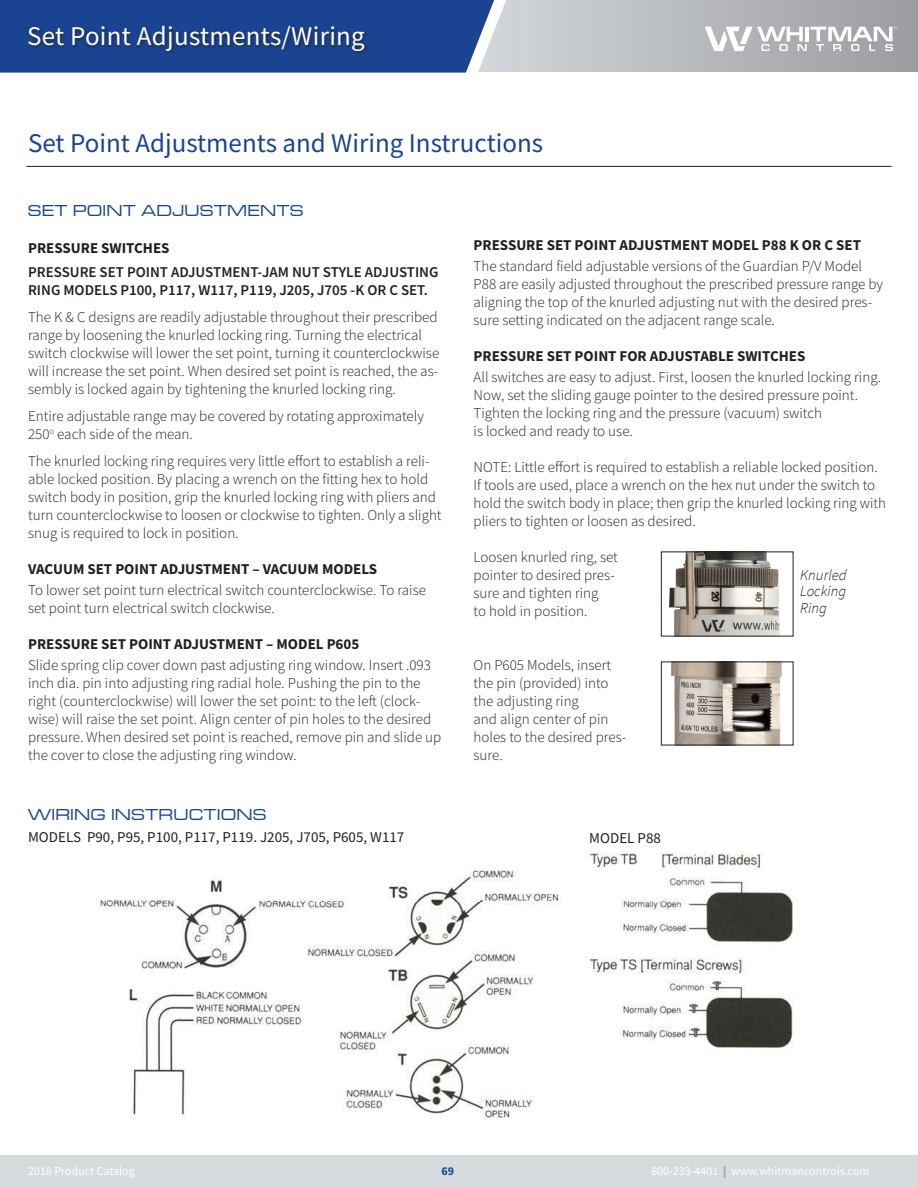
<style>
.page{position:relative;width:918px;height:1188px;background:#fff}
.page>*{position:absolute;margin:0;border:0;box-sizing:border-box;transform-origin:0 0}
.t1{font:27px "Source Sans Pro";color:#1a4492}
.t2{font:27px "Source Sans Pro";letter-spacing:.01em;color:#fff}
.t3{font:16.5px "Microgramma D Medi Exte";letter-spacing:.05em;color:#1a4492}
.t4{font:300 15px/18px "Source Sans Pro";color:#231f20}
.t5{font:700 15px "Source Sans Pro";color:#231f20}
.t6{font:600 15px/18px "Source Sans Pro";color:#231f20}
.t7{font:15px "Source Sans Pro";color:#231f20}
.t8{font:italic 300 15px/16.5px "Source Sans Pro";color:#231f20;text-align:justify}
.t9{font:12px "Source Sans Pro";color:#fff}
.t10{font:700 12px "Source Sans Pro";color:#1a4492}
.s1{font-weight:700;color:#939598}
</style>
<div class="page">
<div style="left:0;top:1156px;width:918px;height:32px;background:#d7dbde"></div>
<svg style="left:523px;top:0;width:395px;height:72px;background:#b6b9bc"></svg>
<svg style="left:0;top:0;width:523px;height:73px;background:#32579c"></svg>
<svg style="left:705px;top:27px;width:192px;height:24px"></svg>
<div style="left:26px;top:24px;width:344px;height:32px;background:#231f20;opacity:.75"></div>
<hr style="left:26px;top:166px;width:866px;height:1px;background:#231f20">
<img style="left:99px;top:846px;width:694px;height:272px">
<img style="left:671px;top:664px;width:111px;height:79px">
<div style="left:661px;top:662px;width:132px;height:83px;border:1px solid #231f20"></div>
<img style="left:669px;top:554px;width:110px;height:80px">
<div style="left:661px;top:552px;width:132px;height:84px;border:1px solid #231f20"></div>
<div style="left:17px;top:798px;width:416px;height:72px;background:#fff"></div>
<h1 class="t2" style="left:27px;top:19px;width:339px">Set Point Adjustments/Wiring</h1>
<h1 class="t1" style="left:28px;top:126px;width:517px">Set Point Adjustments and Wiring Instructions</h1>
<p class="t3" style="left:28px;top:200px;width:277px">SET POINT ADJUSTMENTS</p>
<p class="t5" style="left:28px;top:238px;width:143px">PRESSURE SWITCHES</p>
<p class="t6" style="left:28px;top:263px;width:412px">PRESSURE SET POINT ADJUSTMENT-JAM NUT STYLE ADJUSTING<br>RING MODELS P100, P117, W117, P119, J205, J705 -K OR C SET.</p>
<p class="t4" style="left:28px;top:308px;width:413px">The K &amp; C designs are readily adjustable throughout their prescribed range by loosening the knurled locking ring. Turning the electrical switch clockwise will lower the set point, turning it counterclockwise will increase the set point. When desired set point is reached, the as&shy;sembly is locked again by tightening the knurled locking ring.</p>
<p class="t4" style="left:28px;top:407px;width:397px">Entire adjustable range may be covered by rotating approximately<br>250<sup>o</sup> each side of the mean.</p>
<p class="t4" style="left:28px;top:452px;width:415px">The knurled locking ring requires very little effort to establish a reli&shy;able locked position. By placing a wrench on the fitting hex to hold switch body in position, grip the knurled locking ring with pliers and turn counterclockwise to loosen or clockwise to tighten. Only a slight snug is required to lock in position.</p>
<p class="t5" style="left:28px;top:559px;width:351px">VACUUM SET POINT ADJUSTMENT – VACUUM MODELS</p>
<p class="t4" style="left:28px;top:581px;width:399px">To lower set point turn electrical switch counterclockwise. To raise set point turn electrical switch clockwise.</p>
<p class="t5" style="left:28px;top:634px;width:333px">PRESSURE SET POINT ADJUSTMENT – MODEL P605</p>
<p class="t4" style="left:28px;top:656px;width:415px">Slide spring clip cover down past adjusting ring window. Insert .093 inch dia. pin into adjusting ring radial hole. Pushing the pin to the right (counterclockwise) will lower the set point: to the left (clock&shy;wise) will raise the set point. Align center of pin holes to the desired pressure. When desired set point is reached, remove pin and slide up the cover to close the adjusting ring window.</p>
<p class="t5" style="left:474px;top:235px;width:389px">PRESSURE SET POINT ADJUSTMENT MODEL P88 K OR C SET</p>
<p class="t4" style="left:474px;top:257px;width:411px">The standard field adjustable versions of the Guardian P/V Model P88 are easily adjusted throughout the prescribed pressure range by aligning the top of the knurled adjusting nut with the desired pres&shy;sure setting indicated on the adjacent range scale.</p>
<p class="t5" style="left:474px;top:346px;width:333px">PRESSURE SET POINT FOR ADJUSTABLE SWITCHES</p>
<p class="t4" style="left:474px;top:368px;width:409px">All switches are easy to adjust. First, loosen the knurled locking ring.<br>Now, set the sliding gauge pointer to the desired pressure point.<br>Tighten the locking ring and the pressure (vacuum) switch<br>is locked and ready to use.</p>
<p class="t4" style="left:474px;top:458px;width:414px">NOTE: Little effort is required to establish a reliable locked position.<br>If tools are used, place a wrench on the hex nut under the switch to hold the switch body in place; then grip the knurled locking ring with pliers to tighten or loosen as desired.</p>
<p class="t4" style="left:474px;top:548px;width:146px">Loosen knurled ring, set pointer to desired pres&shy;sure and tighten ring<br>to hold in position.</p>
<p class="t4" style="left:474px;top:656px;width:154px">On P605 Models, insert the pin (provided) into the adjusting ring<br>and align center of pin holes to the desired pres&shy;sure.</p>
<p class="t8" style="left:800px;top:567px;width:48px">Knurled Locking Ring</p>
<p class="t3" style="left:28px;top:804px;width:240px">WIRING INSTRUCTIONS</p>
<p class="t7" style="left:28px;top:828px;width:378px">MODELS P90, P95, P100, P117, P119. J205, J705, P605, W117</p>
<p class="t7" style="left:589px;top:829px;width:73px">MODEL P88</p>
<p class="t9" style="left:28px;top:1163px;width:108px">2018 Product Catalog</p>
<p class="t10" style="left:441px;top:1163px;width:14px">69</p>
<p class="t9" style="left:651px;top:1163px;width:220px">800-233-4401 <span class="s1">|</span> www.whitmancontrols.com</p>
</div>
